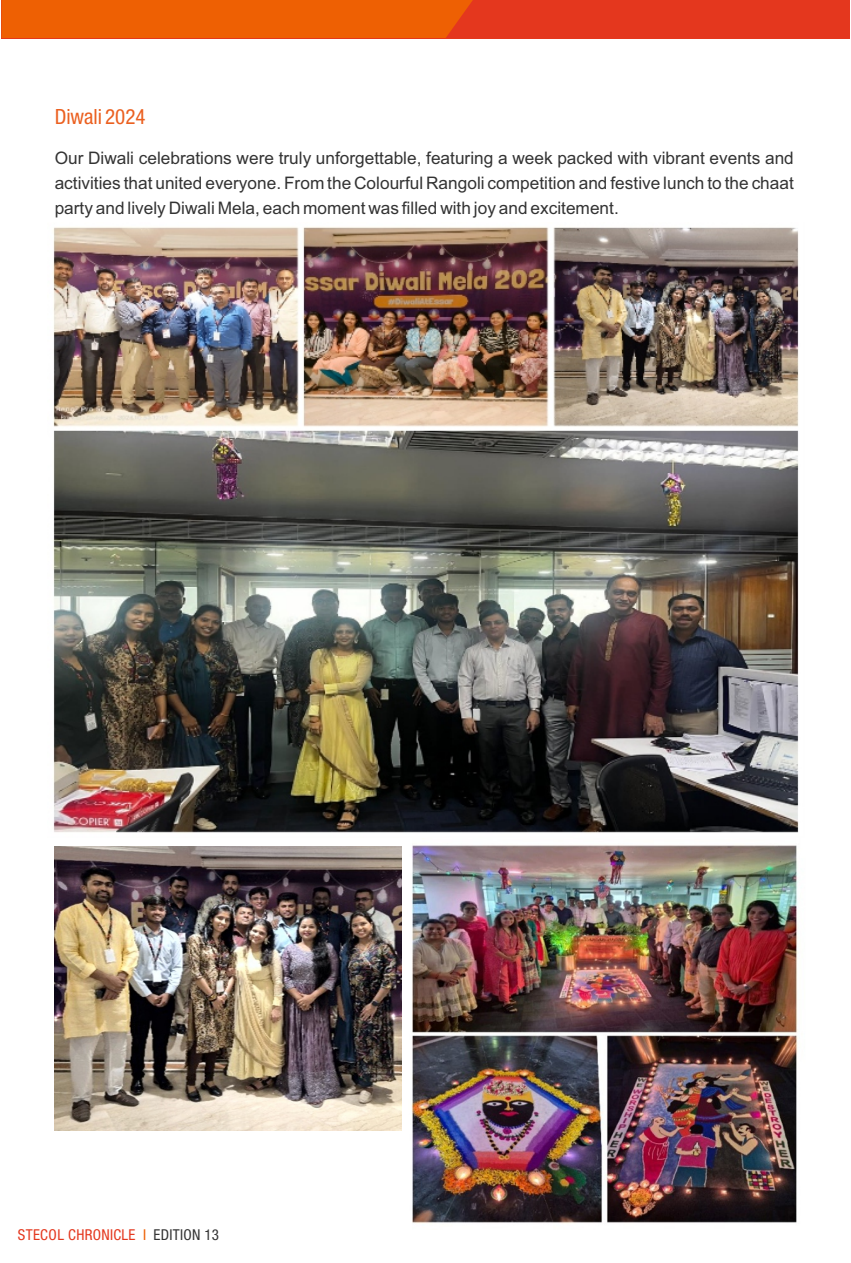
<style>
.page{position:relative;width:851px;height:1263px;background:#fff}
.page>*{position:absolute;margin:0;border:0;box-sizing:border-box;transform-origin:0 0}
.t1{font:condensed 21px "Helvetica 57";color:#eb6020}
.t2{font:17.25px/25px "Arial";color:#333;text-align:justify}
.t3{font:condensed 15px "Helvetica 57";letter-spacing:.02em;color:#e4371e}
.s1{color:#ed5f03}
.s2{color:#333}
</style>
<div class="page">
<div style="left:1px;top:0;width:848px;height:38px;background:#e4371e"></div>
<div style="left:1px;top:0;width:472px;height:38px;background:#ee6003"></div>
<img style="left:53px;top:227px;width:746px;height:606px">
<img style="left:54px;top:847px;width:348px;height:283px">
<img style="left:411px;top:845px;width:387px;height:379px">
<p class="t1" style="left:55px;top:109px;width:92px">Diwali 2024</p>
<p class="t2" style="left:55px;top:147px;width:740px">Our Diwali celebrations were truly unforgettable, featuring a week packed with vibrant events and activities that united everyone. From the Colourful Rangoli competition and festive lunch to the chaat party and lively Diwali Mela, each moment was filled with joy and excitement.</p>
<p class="t3" style="left:18px;top:1230px;width:203px">STECOL CHRONICLE <span class="s1">I</span> <span class="s2">EDITION 13</span></p>
</div>
